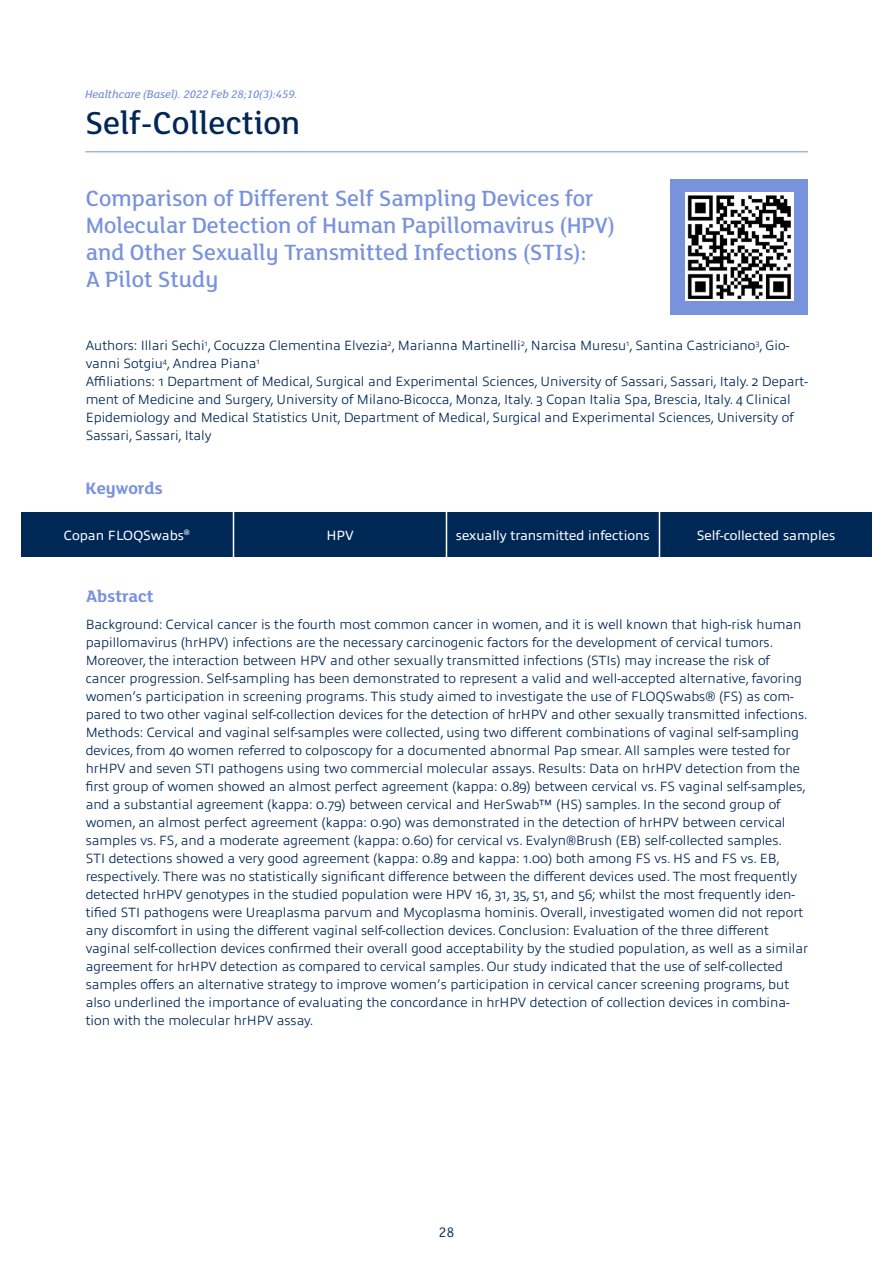
<style>
.page{position:relative;width:893px;height:1263px;background:#fff}
.page>*{position:absolute;margin:0;border:0;box-sizing:border-box;transform-origin:0 0}
.t1{font:500 34.5px "FS Lola";color:#002856}
.t2{font:500 24px/27px "FS Lola";color:#7892dc}
.t3{font:700 18px "FS Lola";color:#7892dc}
.t4{font:15px "FS Lola";color:#002856}
.t5{font:300 13.5px/18px "Allumi Std";color:#002856}
.t6{font:13.5px "Allumi Std";color:#fff}
.t7{font:italic 500 12px "FS Lola";color:#7892dc}
</style>
<div class="page">
<hr style="left:86px;top:151px;width:721px;height:1px;background:#7892dc">
<div style="left:671px;top:179px;width:137px;height:135px;background:#7892dc"></div>
<div style="left:21px;top:512px;width:851px;height:45px;background:#002856"></div>
<hr style="left:233px;top:508px;width:1px;height:53px;background:#fff">
<hr style="left:446px;top:508px;width:1px;height:53px;background:#fff">
<hr style="left:659px;top:508px;width:1px;height:53px;background:#fff">
<svg style="left:685px;top:192px;width:109px;height:109px"></svg>
<img style="left:688px;top:195px;width:103px;height:103px">
<p class="t7" style="left:85px;top:87px;width:214px">Healthcare (Basel). 2022 Feb 28;10(3):459.</p>
<h1 class="t1" style="left:85px;top:101px;width:217px">Self-Collection</h1>
<h2 class="t2" style="left:86px;top:184px;width:531px">Comparison of Different Self Sampling Devices for Molecular Detection of Human Papillomavirus (HPV) and Other Sexually Transmitted Infections (STIs):<br>A Pilot Study</h2>
<p class="t5" style="left:86px;top:337px;width:724px">Authors: Illari Sechi<sup>1</sup>, Cocuzza Clementina Elvezia<sup>2</sup>, Marianna Martinelli<sup>2</sup>, Narcisa Muresu<sup>1</sup>, Santina Castriciano<sup>3</sup>, Gio&shy;vanni Sotgiu<sup>4</sup>, Andrea Piana<sup>1<br></sup>Affiliations: 1 Department of Medical, Surgical and Experimental Sciences, University of Sassari, Sassari, Italy. 2 Depart&shy;ment of Medicine and Surgery, University of Milano-Bicocca, Monza, Italy. 3 Copan Italia Spa, Brescia, Italy. 4 Clinical Epidemiology and Medical Statistics Unit, Department of Medical, Surgical and Experimental Sciences, University of Sassari, Sassari, Italy</p>
<h3 class="t3" style="left:86px;top:476px;width:79px">Keywords</h3>
<p class="t6" style="left:64px;top:528px;width:127px">Copan FLOQSwabs<sup>®</sup></p>
<p class="t6" style="left:326px;top:528px;width:29px">HPV</p>
<p class="t6" style="left:456px;top:528px;width:195px">sexually transmitted infections</p>
<p class="t6" style="left:697px;top:528px;width:140px">Self-collected samples</p>
<h3 class="t3" style="left:86px;top:584px;width:69px">Abstract</h3>
<p class="t5" style="left:86px;top:616px;width:724px">Background: Cervical cancer is the fourth most common cancer in women, and it is well known that high-risk human papillomavirus (hrHPV) infections are the necessary carcinogenic factors for the development of cervical tumors.<br>Moreover, the interaction between HPV and other sexually transmitted infections (STIs) may increase the risk of cancer progression. Self-sampling has been demonstrated to represent a valid and well-accepted alternative, favoring women’s participation in screening programs. This study aimed to investigate the use of FLOQSwabs® (FS) as com&shy;pared to two other vaginal self-collection devices for the detection of hrHPV and other sexually transmitted infections.<br>Methods: Cervical and vaginal self-samples were collected, using two different combinations of vaginal self-sampling devices, from 40 women referred to colposcopy for a documented abnormal Pap smear. All samples were tested for hrHPV and seven STI pathogens using two commercial molecular assays. Results: Data on hrHPV detection from the first group of women showed an almost perfect agreement (kappa: 0.89) between cervical vs. FS vaginal self-samples, and a substantial agreement (kappa: 0.79) between cervical and HerSwab™ (HS) samples. In the second group of women, an almost perfect agreement (kappa: 0.90) was demonstrated in the detection of hrHPV between cervical samples vs. FS, and a moderate agreement (kappa: 0.60) for cervical vs. Evalyn®Brush (EB) self-collected samples.<br>STI detections showed a very good agreement (kappa: 0.89 and kappa: 1.00) both among FS vs. HS and FS vs. EB, respectively. There was no statistically significant difference between the different devices used. The most frequently detected hrHPV genotypes in the studied population were HPV 16, 31, 35, 51, and 56; whilst the most frequently iden&shy;tified STI pathogens were Ureaplasma parvum and Mycoplasma hominis. Overall, investigated women did not report any discomfort in using the different vaginal self-collection devices. Conclusion: Evaluation of the three different vaginal self-collection devices confirmed their overall good acceptability by the studied population, as well as a similar agreement for hrHPV detection as compared to cervical samples. Our study indicated that the use of self-collected samples offers an alternative strategy to improve women’s participation in cervical cancer screening programs, but also underlined the importance of evaluating the concordance in hrHPV detection of collection devices in combina&shy;tion with the molecular hrHPV assay.</p>
<p class="t4" style="left:439px;top:1222px;width:17px">28</p>
</div>
